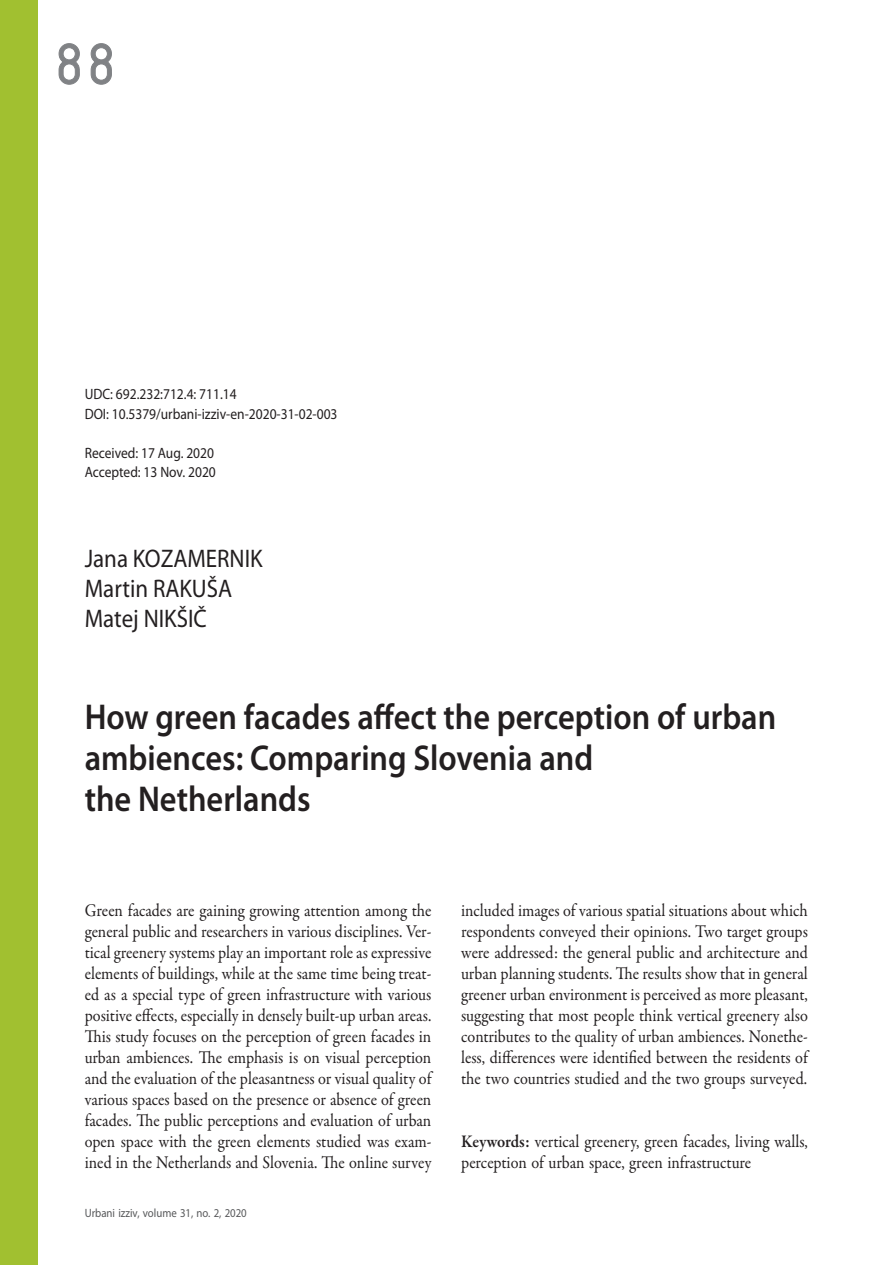
<style>
.page{position:relative;width:895px;height:1265px;background:#fff}
.page>*{position:absolute;margin:0;border:0;box-sizing:border-box;transform-origin:0 0}
.t1{font:63px "ISOCTEUR";color:#808285}
.t2{font:600 36px/41.2px "Myriad Pro";color:#231f20;scale:.9 1}
.t3{font:25.5px/30px "Myriad Pro";color:#231f20;scale:.9 1}
.t4{font:18px/21px "Garamond Premr Pro";color:#231f20;text-align:justify;scale:.9 1}
.t5{font:15px/19.5px "Myriad Pro";color:#231f20;scale:.9 1}
.t6{font:12px "Myriad Pro";color:#57585a;scale:.9 1}
.s1{font-weight:600}
</style>
<div class="page">
<svg style="left:58px;top:43px;width:22px;height:42px"></svg>
<svg style="left:90px;top:43px;width:22px;height:42px"></svg>
<div style="left:0;top:0;width:38px;height:1264px;background:#a1c030"></div>
<h1 class="t1" style="left:47px;top:23px;width:78px">88</h1>
<p class="t5" style="left:85px;top:385px;width:282px">UDC: 692.232:712.4: 711.14<br>DOI: 10.5379/urbani-izziv-en-2020-31-02-003</p>
<p class="t5" style="left:85px;top:443px;width:147px">Received: 17 Aug. 2020<br>Accepted: 13 Nov. 2020</p>
<h3 class="t3" style="left:85px;top:544px;width:199px">Jana KOZAMERNIK<br>Martin RAKUŠA<br>Matej NIKŠIČ</h3>
<h2 class="t2" style="left:85px;top:695px;width:770px">How green facades affect the perception of urban ambiences: Comparing Slovenia and<br>the Netherlands</h2>
<p class="t4" style="left:85px;top:899px;width:387px">Green facades are gaining growing attention among the general public and researchers in various disciplines. Ver&shy;tical greenery systems play an important role as expressive elements of buildings, while at the same time being treat&shy;ed as a special type of green infrastructure with various positive effects, especially in densely built-up urban areas.<br>This study focuses on the perception of green facades in urban ambiences. The emphasis is on visual perception and the evaluation of the pleasantness or visual quality of various spaces based on the presence or absence of green facades. The public perceptions and evaluation of urban open space with the green elements studied was exam&shy;ined in the Netherlands and Slovenia. The online survey</p>
<p class="t4" style="left:461px;top:899px;width:387px">included images of various spatial situations about which respondents conveyed their opinions. Two target groups were addressed: the general public and architecture and urban planning students. The results show that in general greener urban environment is perceived as more pleasant, suggesting that most people think vertical greenery also contributes to the quality of urban ambiences. Nonethe&shy;less, differences were identified between the residents of the two countries studied and the two groups surveyed.</p>
<p class="t4" style="left:461px;top:1130px;width:387px"><span class="s1">Keywords:</span> vertical greenery, green facades, living walls, perception of urban space, green infrastructure</p>
<p class="t6" style="left:85px;top:1206px;width:182px">Urbani izziv, volume 31, no. 2, 2020</p>
</div>
